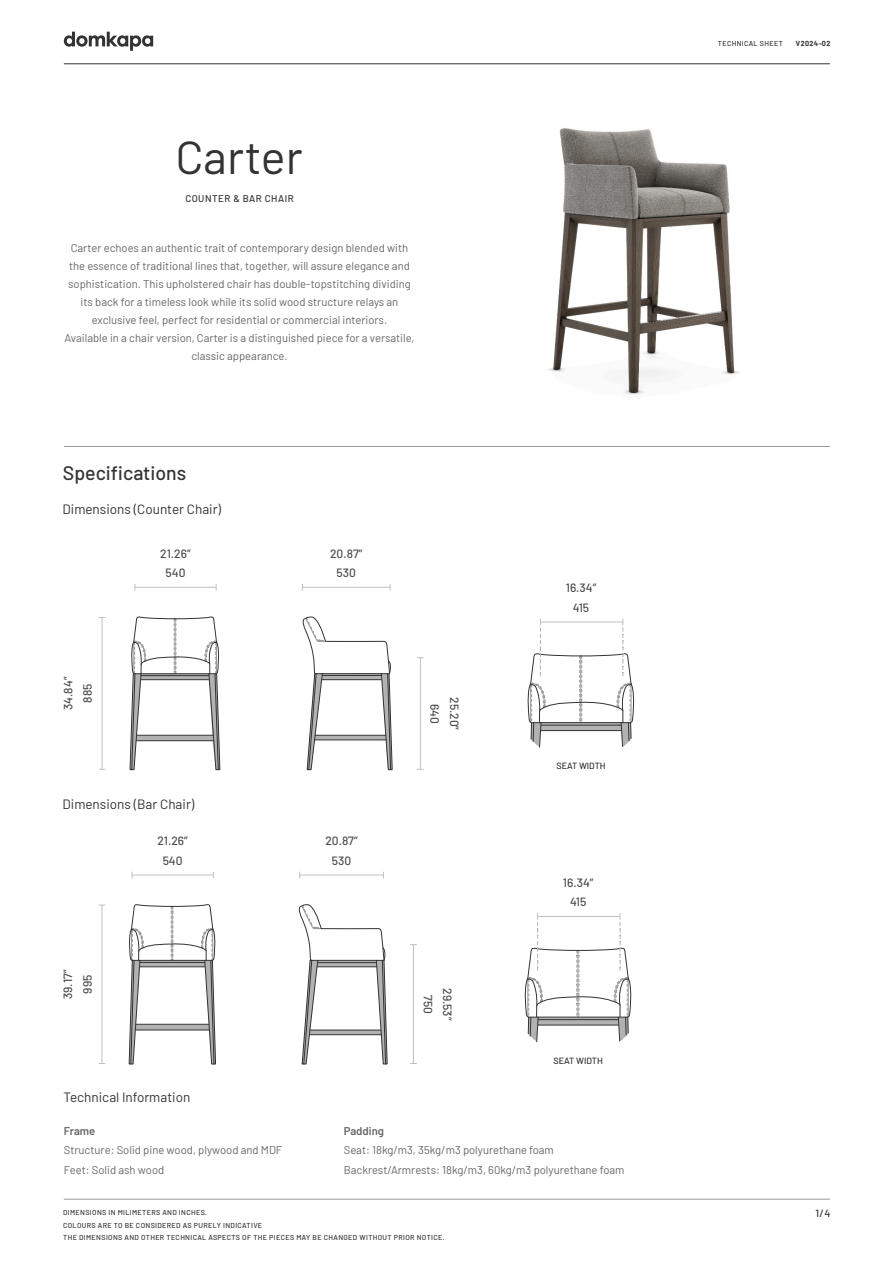
<style>
.page{position:relative;width:894px;height:1263px;background:#fff}
.page>*{position:absolute;margin:0;border:0;box-sizing:border-box;transform-origin:0 0}
.t1{font:46.5px "Barlow";color:#333}
.t2{font:500 19.5px "Barlow";color:#333}
.t3{font:13.5px "Barlow";color:#333}
.t4{font:500 12px/19.5px "Barlow";color:rgb(51 51 51/.88);text-align:center}
.t5{font:11.25px/18px "Barlow";color:#666}
.t6{font:600 11.25px "Barlow";color:#666}
.t7{font:500 10.5px "Barlow";color:#333}
.t8{font:500 9.75px "Barlow";letter-spacing:.05em;color:#333}
.t9{font:500 9px "Barlow";color:#333}
.t10{font:500 7.2px/12.8px "Barlow";letter-spacing:.05em;color:#333}
.t11{font:700 7.2px "Barlow";letter-spacing:.05em;color:#333}
</style>
<div class="page">
<hr style="left:64px;top:63px;width:765px;height:1px;background:#333">
<hr style="left:64px;top:446px;width:765px;height:1px;background:#999">
<hr style="left:64px;top:1199px;width:765px;height:1px;background:#999">
<svg style="left:64px;top:32px;width:89px;height:19px"></svg>
<img style="left:548px;top:128px;width:191px;height:267px">
<svg style="left:134px;top:584px;width:82px;height:7px"></svg>
<svg style="left:99px;top:617px;width:6px;height:153px"></svg>
<svg style="left:417px;top:657px;width:6px;height:113px"></svg>
<svg style="left:302px;top:584px;width:88px;height:7px"></svg>
<svg style="left:129px;top:616px;width:91px;height:154px"></svg>
<hr style="left:141px;top:673px;width:68px;height:1px;background:#333">
<svg style="left:302px;top:616px;width:91px;height:154px"></svg>
<svg style="left:527px;top:619px;width:108px;height:129px"></svg>
<svg style="left:132px;top:872px;width:82px;height:6px"></svg>
<svg style="left:99px;top:905px;width:6px;height:159px"></svg>
<svg style="left:410px;top:944px;width:6px;height:120px"></svg>
<svg style="left:299px;top:872px;width:84px;height:6px"></svg>
<svg style="left:128px;top:904px;width:88px;height:161px"></svg>
<hr style="left:140px;top:960px;width:65px;height:1px;background:#333">
<svg style="left:298px;top:904px;width:90px;height:161px"></svg>
<svg style="left:524px;top:913px;width:108px;height:129px"></svg>
<h1 class="t1" style="left:175px;top:127px;width:129px">Carter</h1>
<p class="t8" style="left:185px;top:193px;width:110px">COUNTER &amp; BAR CHAIR</p>
<p class="t5" style="left:64px;top:239px;width:351px;text-align:center">Carter echoes an authentic trait of contemporary design blended with the essence of traditional lines that, together, will assure elegance and sophistication. This upholstered chair has double-topstitching dividing its back for a timeless look while its solid wood structure relays an exclusive feel, perfect for residential or commercial interiors.<br>Available in a chair version, Carter is a distinguished piece for a versatile, classic appearance.</p>
<h2 class="t2" style="left:63px;top:461px;width:125px">Specifications</h2>
<p class="t3" style="left:63px;top:501px;width:160px">Dimensions (Counter Chair)</p>
<p class="t4" style="left:58px;top:710px;width:35px;rotate:-90deg">34.84”<br>885</p>
<p class="t4" style="left:160px;top:543px;width:32px">21.26”<br>540</p>
<p class="t4" style="left:330px;top:543px;width:34px">20.87”<br>530</p>
<p class="t3" style="left:63px;top:795px;width:133px">Dimensions (Bar Chair)</p>
<p class="t4" style="left:58px;top:999px;width:31px;rotate:-90deg">39.17”<br>995</p>
<p class="t4" style="left:157px;top:831px;width:32px">21.26”<br>540</p>
<p class="t4" style="left:325px;top:831px;width:34px">20.87”<br>530</p>
<p class="t4" style="left:464px;top:697px;width:35px;rotate:90deg">25.20”<br>640</p>
<p class="t4" style="left:457px;top:988px;width:34px;rotate:90deg">29.53”<br>750</p>
<p class="t4" style="left:565px;top:578px;width:32px">16.34”<br>415</p>
<p class="t9" style="left:556px;top:760px;width:51px">SEAT WIDTH</p>
<p class="t4" style="left:562px;top:872px;width:32px">16.34”<br>415</p>
<p class="t9" style="left:553px;top:1055px;width:51px">SEAT WIDTH</p>
<p class="t3" style="left:63px;top:1089px;width:128px">Technical Information</p>
<p class="t6" style="left:64px;top:1123px;width:33px">Frame</p>
<p class="t5" style="left:64px;top:1140px;width:220px;line-height:19.5px">Structure: Solid pine wood, plywood and MDF<br>Feet: Solid ash wood</p>
<p class="t6" style="left:343px;top:1123px;width:42px">Padding</p>
<p class="t5" style="left:343px;top:1140px;width:282px;line-height:19.5px">Seat: 18kg/m3, 35kg/m3 polyurethane foam<br>Backrest/Armrests: 18kg/m3, 60kg/m3 polyurethane foam</p>
<p class="t10" style="left:717px;top:37px;width:66px">TECHNICAL SHEET</p>
<p class="t11" style="left:795px;top:39px;width:36px">V2024-02</p>
<p class="t10" style="left:63px;top:1205px;width:145px">DIMENSIONS IN MILIMETERS AND INCHES.</p>
<p class="t7" style="left:815px;top:1206px;width:17px">1/4</p>
<p class="t10" style="left:63px;top:1218px;width:383px">COLOURS ARE TO BE CONSIDERED AS PURELY INDICATIVE<br>THE DIMENSIONS AND OTHER TECHNICAL ASPECTS OF THE PIECES MAY BE CHANGED WITHOUT PRIOR NOTICE.</p>
</div>
